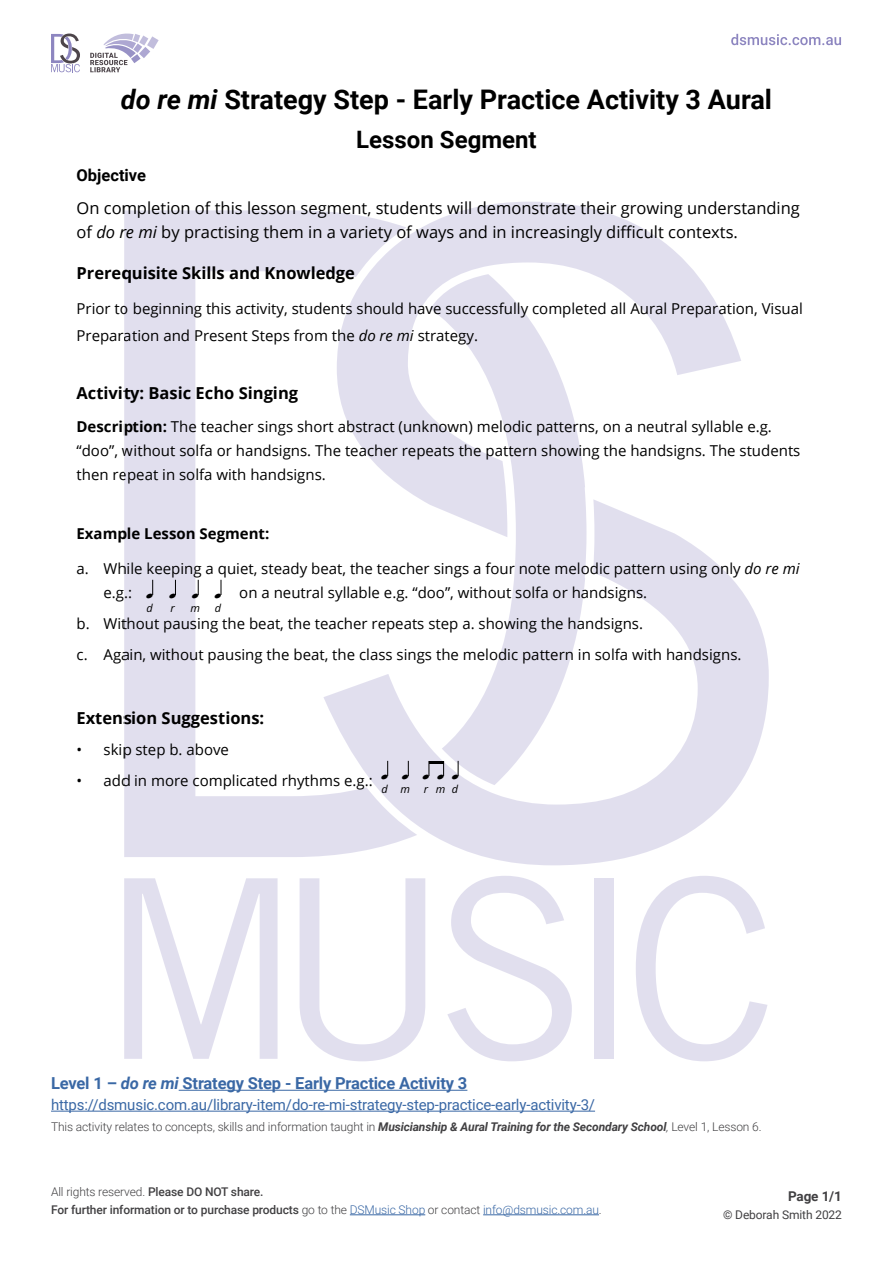
<style>
.page{position:relative;width:893px;height:1263px;background:#fff}
.page>*{position:absolute;margin:0;border:0;box-sizing:border-box;transform-origin:0 0}
.t1{font:700 27px "Roboto";color:#000}
.t2{font:700 24px "Roboto";color:#000}
.t3{font:18.15px "Opus Std";color:#000}
.t4{font:16.5px/24px "Open Sans";color:#000}
.t5{font:700 16.5px "Open Sans";color:#000}
.t6{font:700 16.5px "Roboto";letter-spacing:-.01em;color:#3a68a5}
.t7{font:700 16.5px "Roboto";color:#000}
.t8{font:15px/24px "Open Sans";color:#000}
.t9{font:15px "Roboto";letter-spacing:-.01em;color:#3a68a5}
.t10{font:700 15px "Open Sans";color:#000}
.t11{font:700 13.5px "Roboto";color:#414042}
.t12{font:500 12px/18px "Roboto";letter-spacing:-.01em;color:#414042}
.t13{font:300 12px "Roboto";letter-spacing:-.01em;color:#414042}
.t14{font:12px "Roboto";letter-spacing:-.01em;color:#414042}
.t15{font:italic 10.95px "Open Sans";color:#000}
.s1{font-style:italic}
.s2{font-weight:700}
.s3{font-weight:700;font-style:italic}
.s4{font-weight:300}
.s5{font-weight:300;color:#3a68a5}
</style>
<div class="page">
<svg style="left:731px;top:34px;width:110px;height:11px"></svg>
<svg style="left:51px;top:34px;width:29px;height:38px"></svg>
<svg style="left:90px;top:33px;width:69px;height:39px"></svg>
<hr style="left:350px;top:1214px;width:75px;height:1px;background:#3a68a5">
<hr style="left:483px;top:1214px;width:116px;height:1px;background:#3a68a5">
<svg style="left:124px;top:878px;width:154px;height:181px"></svg>
<svg style="left:300px;top:878px;width:125px;height:183px"></svg>
<svg style="left:447px;top:876px;width:125px;height:185px"></svg>
<div style="left:594px;top:878px;width:20px;height:181px;background:#e1dfee"></div>
<svg style="left:636px;top:876px;width:131px;height:185px"></svg>
<svg style="left:417px;top:537px;width:352px;height:328px;fill:#e1dfee"></svg>
<svg style="left:430px;top:537px;width:156px;height:248px"></svg>
<svg style="left:124px;top:210px;width:293px;height:647px"></svg>
<svg style="left:337px;top:202px;width:404px;height:335px"></svg>
<h1 class="t1" style="left:121px;top:81px;width:653px"><span class="s1">do re mi</span> Strategy Step - Early Practice Activity 3 Aural</h1>
<h2 class="t2" style="left:356px;top:122px;width:182px">Lesson Segment</h2>
<p class="t7" style="left:77px;top:164px;width:71px">Objective</p>
<p class="t4" style="left:77px;top:195px;width:725px">On completion of this lesson segment, students will demonstrate their growing understanding of <span class="s1">do re mi</span> by practising them in a variety of ways and in increasingly difficult contexts.</p>
<p class="t5" style="left:77px;top:261px;width:280px">Prerequisite Skills and Knowledge</p>
<p class="t8" style="left:77px;top:295px;width:728px;line-height:27px">Prior to beginning this activity, students should have successfully completed all Aural Preparation, Visual<br>Preparation and Present Steps from the <span class="s1">do re mi</span> strategy.</p>
<p class="t5" style="left:77px;top:382px;width:223px">Activity: Basic Echo Singing</p>
<p class="t8" style="left:77px;top:414px;width:725px"><span class="s2">Description:</span> The teacher sings short abstract (unknown) melodic patterns, on a neutral syllable e.g. “doo”, without solfa or handsigns. The teacher repeats the pattern showing the handsigns. The students then repeat in solfa with handsigns.</p>
<p class="t10" style="left:77px;top:523px;width:194px">Example Lesson Segment:</p>
<p class="t8" style="left:104px;top:557px;width:698px;text-indent:-27px">a. While keeping a quiet, steady beat, the teacher sings a four note melodic pattern using only <span class="s1">do re mi </span>e.g.:</p>
<p class="t15" style="left:147px;top:602px;width:8px">d</p>
<p class="t15" style="left:170px;top:602px;width:6px">r</p>
<p class="t15" style="left:190px;top:602px;width:11px">m</p>
<p class="t15" style="left:215px;top:602px;width:8px">d</p>
<p class="t8" style="left:77px;top:577px;width:666px;line-height:31px;text-indent:70px"><sup>œ</sup> <sup>œ</sup> <sup>œ</sup> <sup>œ</sup> on a neutral syllable e.g. “doo”, without solfa or handsigns.<br>b. Without pausing the beat, the teacher repeats step a. showing the handsigns.<br>c. Again, without pausing the beat, the class sings the melodic pattern in solfa with handsigns.</p>
<p class="t5" style="left:77px;top:706px;width:189px">Extension Suggestions:</p>
<p class="t8" style="left:77px;top:737px;width:154px">• skip step b. above</p>
<p class="t8" style="left:77px;top:768px;width:298px">• add in more complicated rhythms e.g.:</p>
<p class="t15" style="left:381px;top:783px;width:30px">d m</p>
<p class="t15" style="left:424px;top:783px;width:36px">rmd</p>
<p class="t3" style="left:382px;top:760px;width:80px">œ œ œœœ</p>
<p class="t6" style="left:51px;top:1071px;width:418px">Level 1 – <span class="s1">do re mi</span> Strategy Step - Early Practice Activity 3</p>
<p class="t9" style="left:51px;top:1094px;width:546px">https://dsmusic.com.au/library-item/do-re-mi-strategy-step-practice-early-activity-3/</p>
<p class="t13" style="left:51px;top:1118px;width:712px">This activity relates to concepts, skills and information taught in <span class="s3">Musicianship &amp; Aural Training for the Secondary School</span><span class="s1">,</span> Level 1, Lesson 6.</p>
<p class="t12" style="left:51px;top:1182px;width:552px"><span class="s4">All rights reserved.</span> Please DO NOT share.<br>For further information or to purchase products <span class="s4">go to the</span> <span class="s5">DSMusic Shop</span> <span class="s4">or contact</span> <span class="s5">info@dsmusic.com.au</span><span class="s4">.</span></p>
<p class="t11" style="left:788px;top:1187px;width:55px">Page 1/1</p>
<p class="t14" style="left:723px;top:1206px;width:120px">© Deborah Smith 2022</p>
</div>
